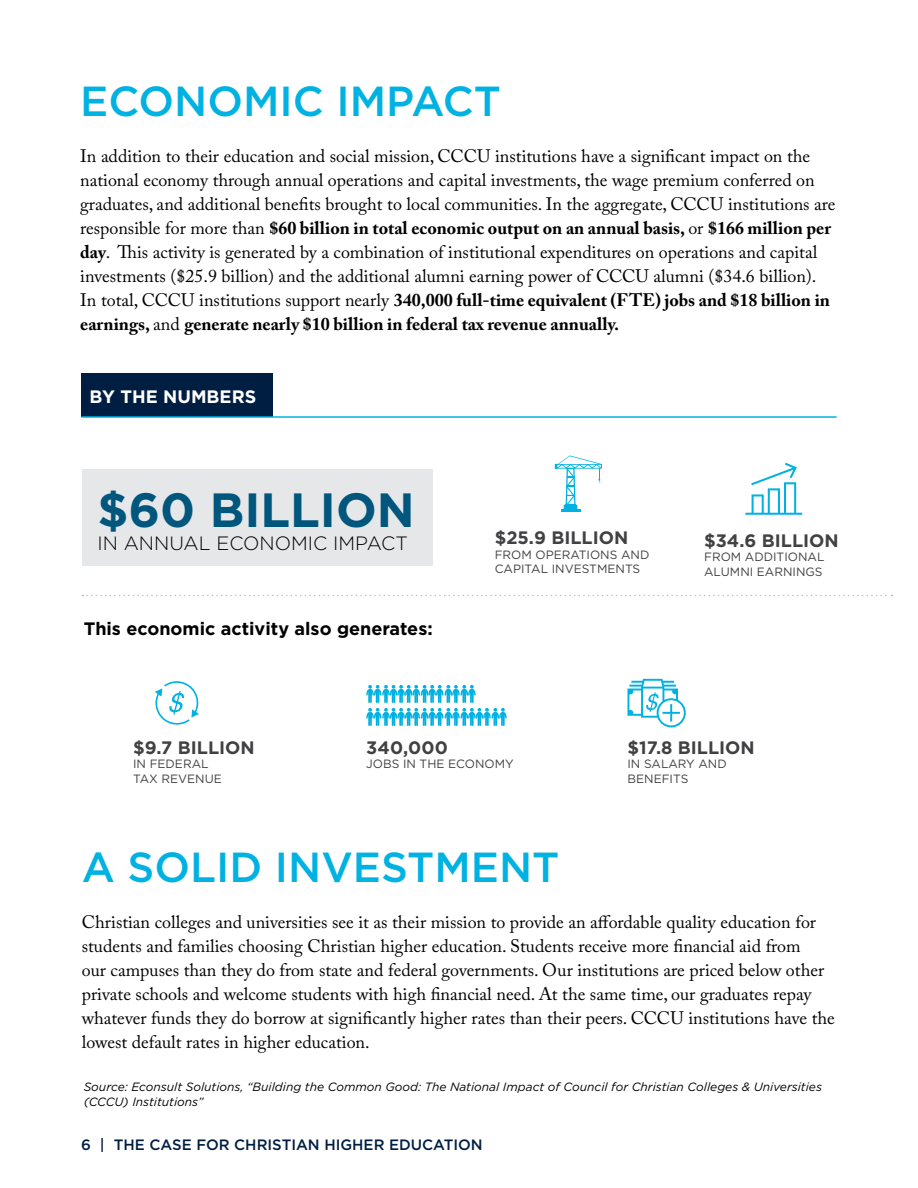
<style>
.page{position:relative;width:918px;height:1188px;background:#fff}
.page>*{position:absolute;margin:0;border:0;box-sizing:border-box;transform-origin:0 0}
.t1{font:700 48px "Gotham";color:#00567d}
.t2{font:500 42px "Gotham";color:#00b2e2}
.t3{font:300 19.2px "Gotham";color:#000}
.t4{font:18px/24px "Adobe Caslon Pro";color:#000}
.t5{font:700 18px "Gotham";color:#414042}
.t6{font:700 18px "Gotham";color:#000}
.t7{font:700 18px "Gotham";color:#fff}
.t8{font:500 15px "Gotham";color:#001e42}
.t9{font:italic 12px/15px "Gotham";color:#000}
.t10{font:12px/14.4px "Gotham";color:#414042}
.s1{font-weight:700}
</style>
<div class="page">
<div style="left:82px;top:470px;width:352px;height:96px;background:#e6e7e8"></div>
<svg style="left:745px;top:463px;width:57px;height:52px"></svg>
<svg style="left:555px;top:455px;width:47px;height:57px"></svg>
<svg style="left:366px;top:685px;width:141px;height:41px"></svg>
<svg style="left:627px;top:679px;width:59px;height:48px"></svg>
<svg style="left:155px;top:681px;width:44px;height:44px"></svg>
<svg style="left:82px;top:595px;width:810px;height:1px"></svg>
<div style="left:81px;top:374px;width:192px;height:43px;background:#001e42"></div>
<hr style="left:81px;top:416px;width:756px;height:2px;background:#00b2e2">
<h2 class="t2" style="left:80px;top:77px;width:422px">ECONOMIC IMPACT</h2>
<p class="t4" style="left:80px;top:143px;width:757px">In addition to their education and social mission, CCCU institutions have a significant impact on the national economy through annual operations and capital investments, the wage premium conferred on graduates, and additional benefits brought to local communities. In the aggregate, CCCU institutions are responsible for more than <span class="s1">$60 billion in total economic output on an annual basis,</span> or <span class="s1">$166 million per day</span>. This activity is generated by a combination of institutional expenditures on operations and capital investments ($25.9 billion) and the additional alumni earning power of CCCU alumni ($34.6 billion).<br>In total, CCCU institutions support nearly <span class="s1">340,000 full-time equivalent (FTE) jobs and $18 billion in earnings,</span> and <span class="s1">generate nearly $10 billion in federal tax revenue annually.</span></p>
<p class="t7" style="left:90px;top:386px;width:168px">BY THE NUMBERS</p>
<h1 class="t1" style="left:98px;top:483px;width:319px">$60 BILLION</h1>
<p class="t3" style="left:98px;top:533px;width:312px">IN ANNUAL ECONOMIC IMPACT</p>
<p class="t5" style="left:704px;top:530px;width:136px">$34.6 BILLION</p>
<p class="t10" style="left:704px;top:550px;width:122px">FROM ADDITIONAL<br>ALUMNI EARNINGS</p>
<p class="t5" style="left:495px;top:528px;width:135px">$25.9 BILLION</p>
<p class="t10" style="left:495px;top:547px;width:156px">FROM OPERATIONS AND<br>CAPITAL INVESTMENTS</p>
<p class="t6" style="left:84px;top:619px;width:351px">This economic activity also generates:</p>
<p class="t5" style="left:133px;top:737px;width:123px">$9.7 BILLION</p>
<p class="t10" style="left:133px;top:757px;width:90px">IN FEDERAL<br>TAX REVENUE</p>
<p class="t5" style="left:366px;top:737px;width:83px">340,000</p>
<p class="t10" style="left:366px;top:757px;width:149px">JOBS IN THE ECONOMY</p>
<p class="t5" style="left:627px;top:737px;width:129px">$17.8 BILLION</p>
<p class="t10" style="left:627px;top:757px;width:101px">IN SALARY AND<br>BENEFITS</p>
<h2 class="t2" style="left:82px;top:844px;width:479px">A SOLID INVESTMENT</h2>
<p class="t4" style="left:82px;top:910px;width:755px">Christian colleges and universities see it as their mission to provide an affordable quality education for students and families choosing Christian higher education. Students receive more financial aid from<br>our campuses than they do from state and federal governments. Our institutions are priced below other private schools and welcome students with high financial need. At the same time, our graduates repay whatever funds they do borrow at significantly higher rates than their peers. CCCU institutions have the lowest default rates in higher education.</p>
<p class="t9" style="left:84px;top:1080px;width:740px">Source: Econsult Solutions, “Building the Common Good: The National Impact of Council for Christian Colleges &amp; Universities (CCCU) Institutions”</p>
<p class="t8" style="left:81px;top:1136px;width:403px">6 | THE CASE FOR CHRISTIAN HIGHER EDUCATION</p>
</div>
